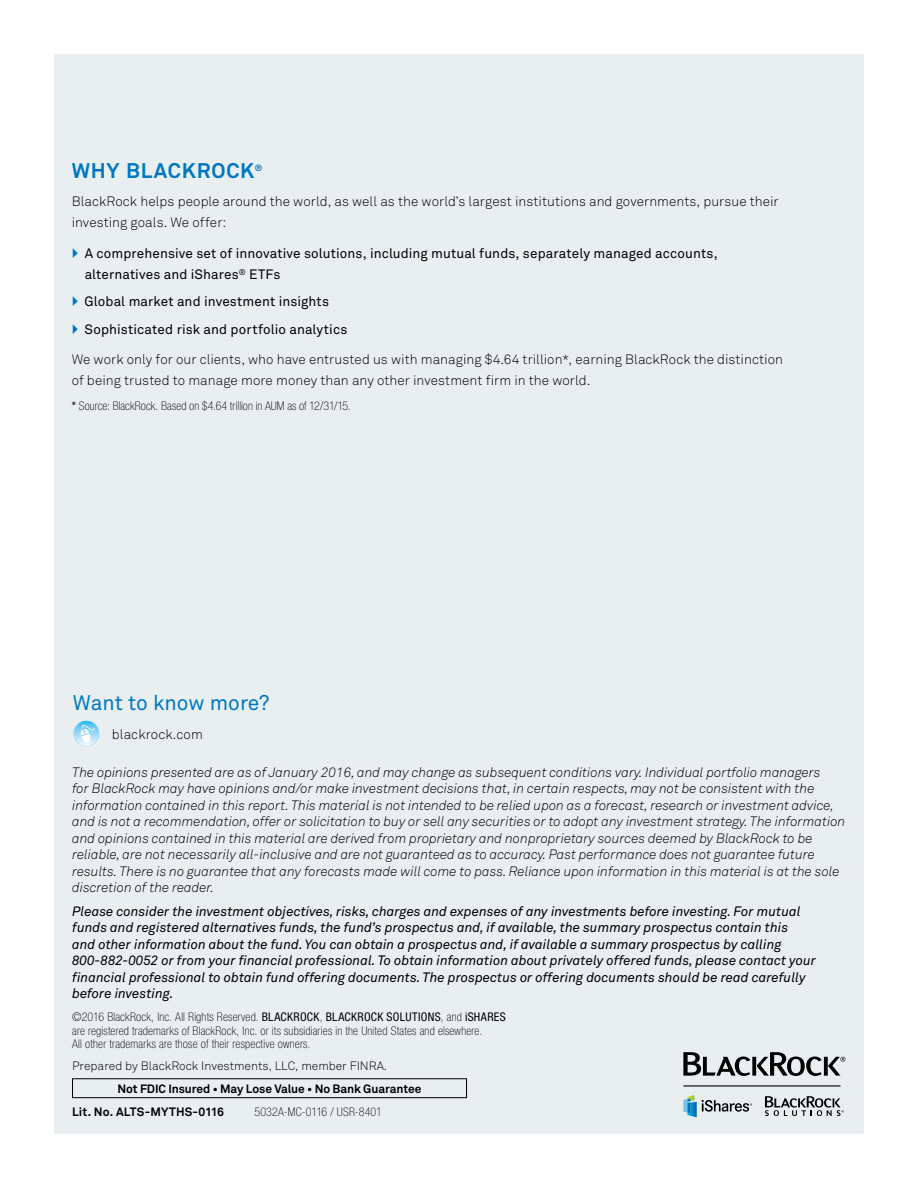
<style>
.page{position:relative;width:918px;height:1188px;background:#fff}
.page>*{position:absolute;margin:0;border:0;box-sizing:border-box;transform-origin:0 0}
.t1{font:21px "Akkurat Pro";color:#0078c1}
.t2{font:700 21px "Akkurat Pro";letter-spacing:.035em;color:#0078c1}
.t3{font:italic 13.5px/16.5px "Akkurat Light Pro";color:#000}
.t4{font:italic 13.5px/16.5px "Akkurat Pro";color:#000}
.t5{font:13.5px/21px "Akkurat Light Pro";letter-spacing:.005em;color:#000}
.t6{font:13.5px/21px "Akkurat Pro";letter-spacing:.005em;color:#000}
.t7{font:100 condensed 12px/13.5px "Helvetica Neue LT Std";letter-spacing:.015em;color:#000}
.t8{font:700 12px "Akkurat Pro";letter-spacing:-.005em;color:#000}
.t9{font:12px "Akkurat Light Pro";color:#000}
.t10{font:700 9px "Akkurat Pro";color:#0078c1}
.s1{font-weight:400}
</style>
<div class="page">
<div style="left:54px;top:54px;width:810px;height:1080px;background:#e9eff1"></div>
<div style="left:72px;top:1078px;width:395px;height:20px;border:1px solid #000"></div>
<svg style="left:765px;top:1096px;width:79px;height:20px"></svg>
<svg style="left:683px;top:1095px;width:69px;height:22px"></svg>
<svg style="left:683px;top:1052px;width:162px;height:24px"></svg>
<hr style="left:683px;top:1085px;width:158px;height:2px;background:#000">
<svg style="left:74px;top:721px;width:25px;height:25px"></svg>
<svg style="left:80px;top:724px;width:15px;height:19px"></svg>
<h1 class="t2" style="left:72px;top:158px;width:184px">WHY BLACKROCK</h1>
<p class="t10" style="left:255px;top:162px;width:9px">®</p>
<p class="t5" style="left:72px;top:191px;width:708px">BlackRock helps people around the world, as well as the world’s largest institutions and governments, pursue their investing goals. We offer:</p>
<p class="t6" style="left:85px;top:243px;width:635px">A comprehensive set of innovative solutions, including mutual funds, separately managed accounts, alternatives and iShares<sup>®</sup> ETFs</p>
<p class="t6" style="left:85px;top:288px;width:264px;line-height:27.5px">Global market and investment insights<br>Sophisticated risk and portfolio analytics</p>
<p class="t5" style="left:72px;top:349px;width:713px">We work only for our clients, who have entrusted us with managing $4.64 trillion*, earning BlackRock the distinction of being trusted to manage more money than any other investment firm in the world.</p>
<p class="t7" style="left:72px;top:399px;width:281px"><span class="s1">*</span> Source: BlackRock. Based on $4.64 trillion in AUM as of 12/31/15.</p>
<h1 class="t1" style="left:73px;top:691px;width:198px">Want to know more?</h1>
<p class="t5" style="left:112px;top:724px;width:93px">blackrock.com</p>
<p class="t3" style="left:72px;top:764px;width:775px">The opinions presented are as of January 2016, and may change as subsequent conditions vary. Individual portfolio managers<br>for BlackRock may have opinions and/or make investment decisions that, in certain respects, may not be consistent with the information contained in this report. This material is not intended to be relied upon as a forecast, research or investment advice, and is not a recommendation, offer or solicitation to buy or sell any securities or to adopt any investment strategy. The information and opinions contained in this material are derived from proprietary and nonproprietary sources deemed by BlackRock to be reliable, are not necessarily all-inclusive and are not guaranteed as to accuracy. Past performance does not guarantee future results. There is no guarantee that any forecasts made will come to pass. Reliance upon information in this material is at the sole discretion of the reader.</p>
<p class="t4" style="left:72px;top:903px;width:745px">Please consider the investment objectives, risks, charges and expenses of any investments before investing. For mutual funds and registered alternatives funds, the fund’s prospectus and, if available, the summary prospectus contain this<br>and other information about the fund. You can obtain a prospectus and, if available a summary prospectus by calling 800-882-0052 or from your financial professional. To obtain information about privately offered funds, please contact your financial professional to obtain fund offering documents. The prospectus or offering documents should be read carefully before investing.</p>
<p class="t7" style="left:72px;top:1010px;width:435px">©2016 BlackRock, Inc. All Rights Reserved. <span class="s1">BLACKROCK</span>, <span class="s1">BLACKROCK SOLUTIONS</span>, and <span class="s1">iSHARES </span>are registered trademarks of BlackRock, Inc. or its subsidiaries in the United States and elsewhere.<br>All other trademarks are those of their respective owners.</p>
<p class="t9" style="left:72px;top:1059px;width:316px">Prepared by BlackRock Investments, LLC, member FINRA.</p>
<p class="t8" style="left:72px;top:1104px;width:153px">Lit. No. ALTS-MYTHS-0116</p>
<p class="t7" style="left:255px;top:1105px;width:129px">5032A-MC-0116 / USR-8401</p>
<p class="t8" style="left:117px;top:1081px;width:306px">Not FDIC Insured • May Lose Value • No Bank Guarantee</p>
</div>
